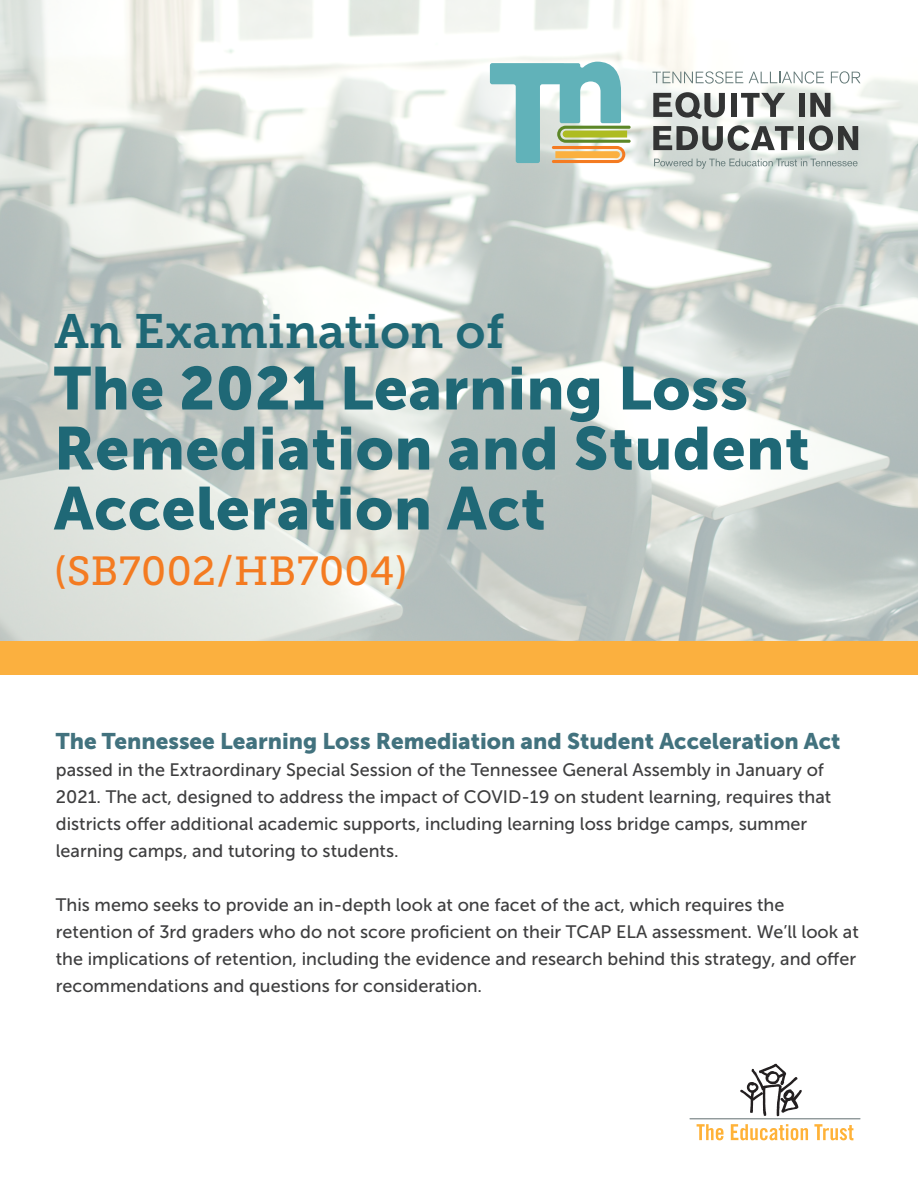
<style>
.page{position:relative;width:918px;height:1188px;background:#fff}
.page>*{position:absolute;margin:0;border:0;box-sizing:border-box;transform-origin:0 0}
.t1{font:60px/60px "Museo Sans 900";letter-spacing:.01em;color:#1f6876}
.t2{font:48px "Museo Slab 700";color:#1f6876}
.t3{font:40.5px "Museo Slab 500";letter-spacing:.01em;color:#f47b21}
.t4{font:22.5px "Museo Sans 900";color:#42727e}
.t5{font:18px/27px "Museo Sans 500";color:#3e3e3f}
</style>
<div class="page">
<img style="left:0;top:0;width:918px;height:642px">
<svg style="left:490px;top:62px;width:141px;height:101px"></svg>
<svg style="left:653px;top:92px;width:72px;height:27px;background:#8b8e8c"></svg>
<div style="left:731px;top:93px;width:6px;height:24px;background:#333434"></div>
<svg style="left:741px;top:93px;width:44px;height:24px"></svg>
<div style="left:799px;top:93px;width:6px;height:24px;background:#333434"></div>
<svg style="left:810px;top:93px;width:20px;height:24px"></svg>
<svg style="left:653px;top:125px;width:140px;height:26px"></svg>
<div style="left:798px;top:126px;width:6px;height:24px;background:#333434"></div>
<svg style="left:809px;top:125px;width:49px;height:26px"></svg>
<svg style="left:652px;top:71px;width:91px;height:13px"></svg>
<svg style="left:749px;top:71px;width:75px;height:13px"></svg>
<svg style="left:831px;top:71px;width:30px;height:13px"></svg>
<svg style="left:654px;top:159px;width:204px;height:10px;background:#bec8c5"></svg>
<div style="left:0;top:642px;width:918px;height:33px;background:#fbb03f"></div>
<svg style="left:697px;top:1124px;width:26px;height:16px"></svg>
<svg style="left:731px;top:1124px;width:77px;height:16px"></svg>
<svg style="left:814px;top:1124px;width:39px;height:16px"></svg>
<svg style="left:740px;top:1064px;width:62px;height:52px"></svg>
<hr style="left:690px;top:1118px;width:171px;height:1px;background:#6f7c7d">
<p class="t2" style="left:54px;top:304px;width:452px">An Examination of</p>
<p class="t1" style="left:54px;top:358px;width:757px">The 2021 Learning Loss<br>Remediation and Student<br>Acceleration Act</p>
<p class="t3" style="left:54px;top:548px;width:355px">(SB7002/HB7004)</p>
<p class="t4" style="left:56px;top:728px;width:786px">The Tennessee Learning Loss Remediation and Student Acceleration Act</p>
<p class="t5" style="left:56px;top:756px;width:777px">passed in the Extraordinary Special Session of the Tennessee General Assembly in January of 2021. The act, designed to address the impact of COVID-19 on student learning, requires that districts offer additional academic supports, including learning loss bridge camps, summer learning camps, and tutoring to students.</p>
<p class="t5" style="left:56px;top:891px;width:805px">This memo seeks to provide an in-depth look at one facet of the act, which requires the retention of 3rd graders who do not score proficient on their TCAP ELA assessment. We’ll look at the implications of retention, including the evidence and research behind this strategy, and offer recommendations and questions for consideration.</p>
</div>
